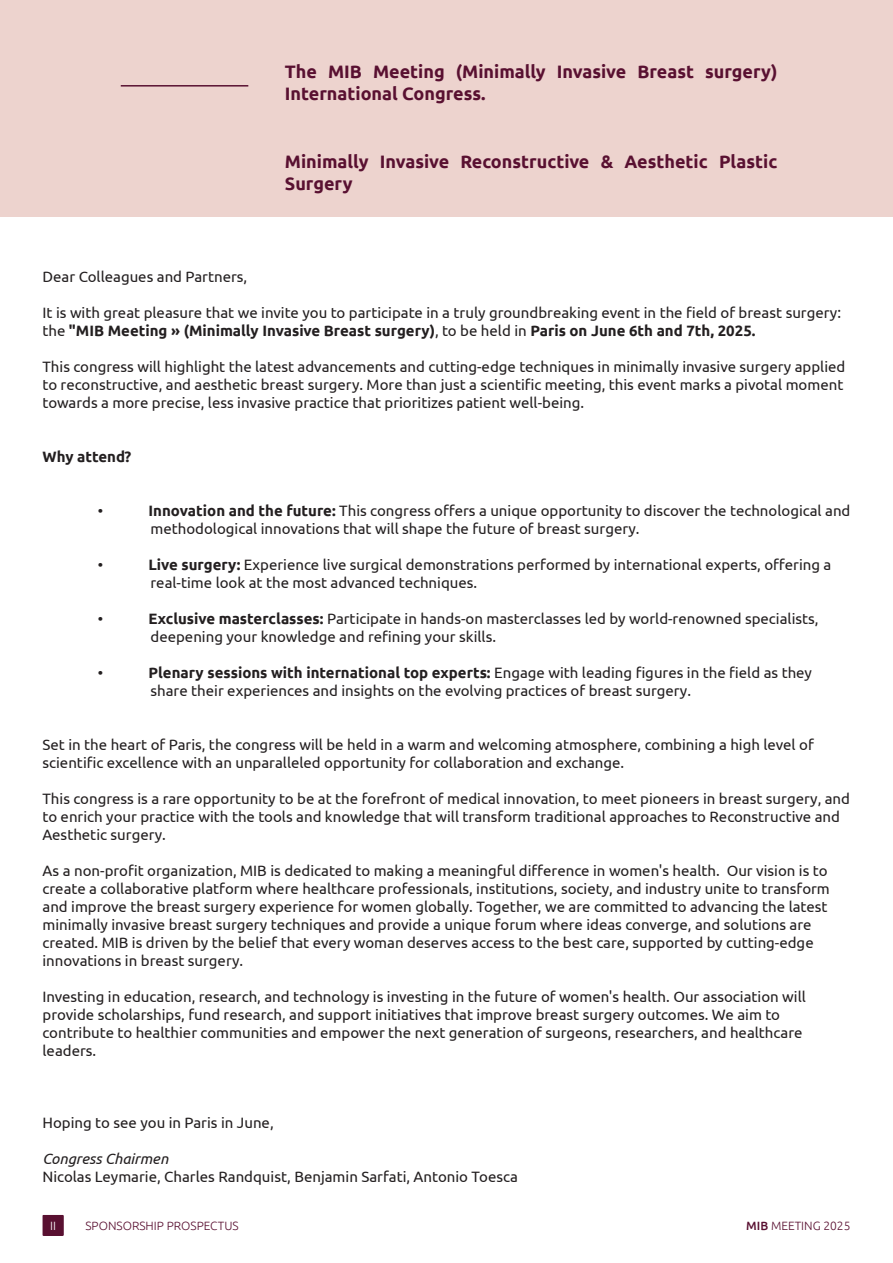
<style>
.page{position:relative;width:893px;height:1263px;background:#fff}
.page>*{position:absolute;margin:0;border:0;box-sizing:border-box;transform-origin:0 0}
.t1{font:700 18px/22.5px "Ubuntu";color:#591031}
.t2{font:15px/18px "Ubuntu";color:#231f20}
.t3{font:italic 15px "Ubuntu";color:#231f20}
.t4{font:700 15px "Ubuntu";color:#231f20}
.t5{font:300 12px "Ubuntu";color:#591031}
.t6{font:300 12px "Ubuntu";color:#fff}
.s1{font-weight:700}
.s2{font-weight:500}
</style>
<div class="page">
<div style="left:42px;top:1215px;width:22px;height:21px;background:#591031"></div>
<div style="left:0;top:0;width:893px;height:217px;background:#edd3ce"></div>
<hr style="left:121px;top:85px;width:127px;height:2px;background:#591031">
<p class="t1" style="left:285px;top:60px;width:494px">The MIB Meeting (Minimally Invasive Breast surgery)<br>International Congress.</p>
<p class="t1" style="left:285px;top:150px;width:494px">Minimally Invasive Reconstructive &amp; Aesthetic Plastic<br>Surgery</p>
<p class="t2" style="left:43px;top:267px;width:206px">Dear Colleagues and Partners,</p>
<p class="t2" style="left:43px;top:303px;width:800px">It is with great pleasure that we invite you to participate in a truly groundbreaking event in the field of breast surgery: the <span class="s1">"MIB Meeting » (Minimally Invasive Breast surgery)</span>, to be held in <span class="s1">Paris on June 6th and 7th, 2025.</span></p>
<p class="t2" style="left:43px;top:357px;width:804px">This congress will highlight the latest advancements and cutting-edge techniques in minimally invasive surgery applied to reconstructive, and aesthetic breast surgery. More than just a scientific meeting, this event marks a pivotal moment towards a more precise, less invasive practice that prioritizes patient well-being.</p>
<p class="t4" style="left:43px;top:447px;width:90px">Why attend?</p>
<p class="t2" style="left:98px;top:501px;width:7px">•</p>
<p class="t2" style="left:149px;top:501px;width:703px"><span class="s1">Innovation and the future:</span> This congress offers a unique opportunity to discover the technological and methodological innovations that will shape the future of breast surgery.</p>
<p class="t2" style="left:98px;top:555px;width:7px">•</p>
<p class="t2" style="left:149px;top:555px;width:684px"><span class="s1">Live surgery:</span> Experience live surgical demonstrations performed by international experts, offering a real-time look at the most advanced techniques.</p>
<p class="t2" style="left:98px;top:609px;width:7px">•</p>
<p class="t2" style="left:149px;top:609px;width:671px"><span class="s1">Exclusive masterclasses:</span> Participate in hands-on masterclasses led by world-renowned specialists, deepening your knowledge and refining your skills.</p>
<p class="t2" style="left:98px;top:663px;width:7px">•</p>
<p class="t2" style="left:149px;top:663px;width:665px"><span class="s1">Plenary sessions with international top experts:</span> Engage with leading figures in the field as they share their experiences and insights on the evolving practices of breast surgery.</p>
<p class="t2" style="left:43px;top:735px;width:773px">Set in the heart of Paris, the congress will be held in a warm and welcoming atmosphere, combining a high level of scientific excellence with an unparalleled opportunity for collaboration and exchange.</p>
<p class="t2" style="left:43px;top:789px;width:809px">This congress is a rare opportunity to be at the forefront of medical innovation, to meet pioneers in breast surgery, and to enrich your practice with the tools and knowledge that will transform traditional approaches to Reconstructive and<br>Aesthetic surgery.</p>
<p class="t2" style="left:43px;top:861px;width:789px">As a non-profit organization, MIB is dedicated to making a meaningful difference in women's health. Our vision is to create a collaborative platform where healthcare professionals, institutions, society, and industry unite to transform and improve the breast surgery experience for women globally. Together, we are committed to advancing the latest minimally invasive breast surgery techniques and provide a unique forum where ideas converge, and solutions are created. MIB is driven by the belief that every woman deserves access to the best care, supported by cutting-edge innovations in breast surgery.</p>
<p class="t2" style="left:43px;top:987px;width:765px">Investing in education, research, and technology is investing in the future of women's health. Our association will provide scholarships, fund research, and support initiatives that improve breast surgery outcomes. We aim to contribute to healthier communities and empower the next generation of surgeons, researchers, and healthcare leaders.</p>
<p class="t2" style="left:43px;top:1113px;width:233px">Hoping to see you in Paris in June,</p>
<p class="t3" style="left:43px;top:1149px;width:127px">Congress Chairmen</p>
<p class="t2" style="left:43px;top:1167px;width:477px">Nicolas Leymarie, Charles Randquist, Benjamin Sarfati, Antonio Toesca</p>
<p class="t6" style="left:50px;top:1218px;width:7px">II</p>
<p class="t5" style="left:85px;top:1218px;width:155px">SPONSORSHIP PROSPECTUS</p>
<p class="t5" style="left:746px;top:1218px;width:106px"><span class="s2">MIB</span> MEETING 2025</p>
</div>
